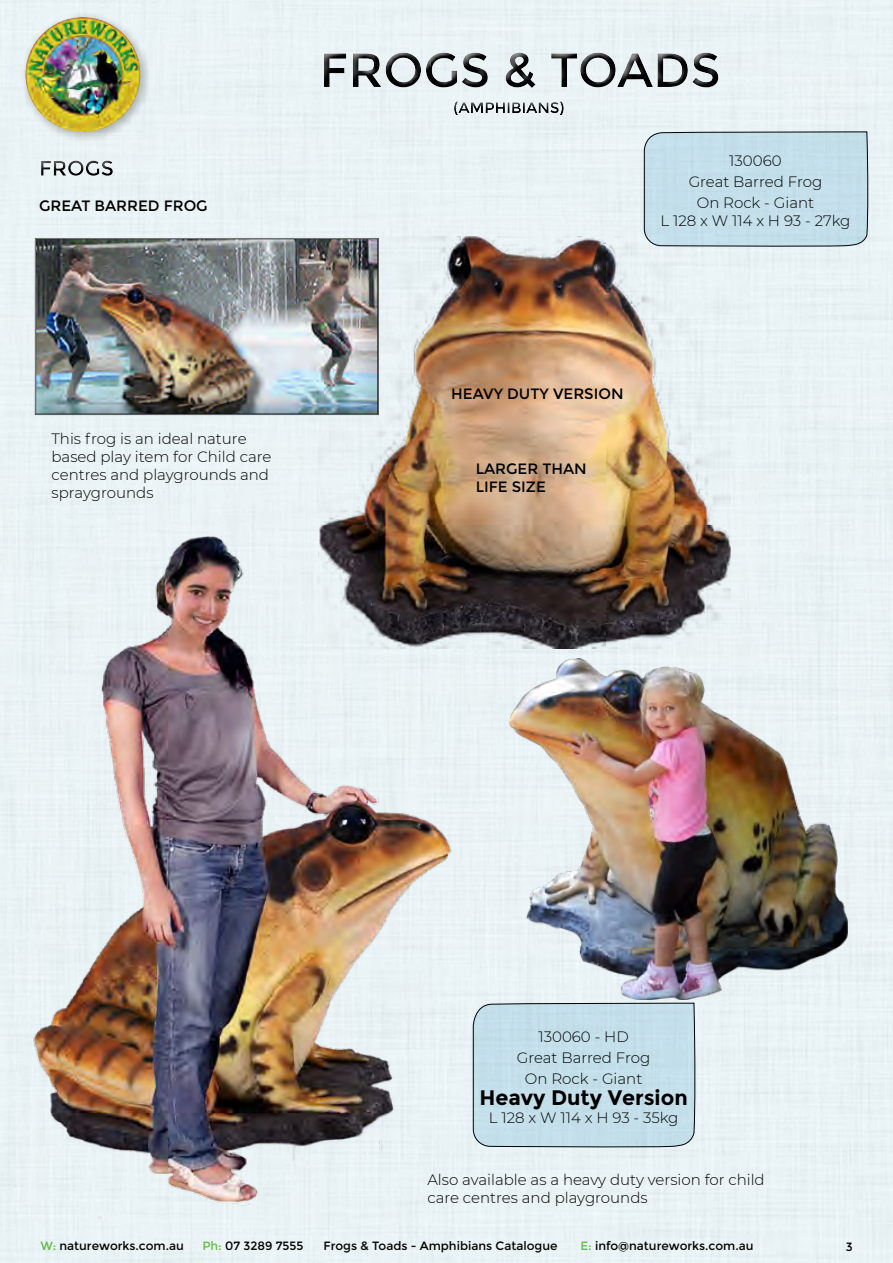
<style>
.page{position:relative;width:893px;height:1263px;background:#e9f2f4}
.page>*{position:absolute;margin:0;border:0;box-sizing:border-box;transform-origin:0 0}
.t1{font:700 21px "Montserrat";color:#000}
.t2{font:300 15px/18px "Montserrat";color:#000}
.t3{font:15px/18px "Montserrat";color:#000}
.t4{font:12px "Montserrat";color:#000}
.s1{color:#65bc46}
</style>
<div class="page">
<div style="left:20px;top:12px;width:132px;height:131px;background:#000;opacity:.3"></div>
<img style="left:26px;top:17px;width:114px;height:115px;border-radius:57px">
<div style="left:313px;top:42px;width:412px;height:52px;background:#eaf3f5"></div>
<div style="left:315px;top:48px;width:414px;height:50px;background:#e9f2f4"></div>
<div style="left:22px;top:226px;width:370px;height:191px;background:#000;opacity:.75"></div>
<img style="left:30px;top:537px;width:426px;height:681px">
<img style="left:319px;top:236px;width:412px;height:412px">
<div style="left:30px;top:150px;width:91px;height:33px;background:#eaf2f5"></div>
<div style="left:32px;top:154px;width:92px;height:33px;background:#000;opacity:.75"></div>
<img style="left:509px;top:659px;width:338px;height:340px">
<svg style="left:324px;top:53px;width:544px;height:194px;background:#d3e0e4"></svg>
<div style="left:472px;top:1003px;width:223px;height:145px;background:#c3dfea"></div>
<p class="t3" style="left:39px;top:197px;width:170px">GREAT BARRED FROG</p>
<p class="t2" style="left:52px;top:429px;width:221px">This frog is an ideal nature based play item for Child care centres and playgrounds and spraygrounds</p>
<p class="t2" style="left:689px;top:150px;width:135px;line-height:21px;text-align:center">130060<br>Great Barred Frog<br>On Rock - Giant</p>
<p class="t2" style="left:660px;top:211px;width:192px">L 128 x W 114 x H 93 - 27kg</p>
<p class="t3" style="left:451px;top:385px;width:174px">HEAVY DUTY VERSION</p>
<p class="t3" style="left:476px;top:459px;width:113px">LARGER THAN<br>LIFE SIZE</p>
<p class="t2" style="left:517px;top:1025px;width:135px;line-height:21px;text-align:center">130060 - HD<br>Great Barred Frog<br>On Rock - Giant</p>
<h1 class="t1" style="left:479px;top:1085px;width:210px">Heavy Duty Version</h1>
<p class="t2" style="left:489px;top:1108px;width:191px">L 128 x W 114 x H 93 - 35kg</p>
<p class="t2" style="left:427px;top:1170px;width:339px">Also available as a heavy duty version for child care centres and playgrounds</p>
<p class="t4" style="left:40px;top:1239px;width:145px"><span class="s1">W:</span> natureworks.com.au</p>
<p class="t4" style="left:202px;top:1239px;width:103px"><span class="s1">Ph:</span> 07 3289 7555</p>
<p class="t4" style="left:323px;top:1239px;width:235px">Frogs &amp; Toads - Amphibians Catalogue</p>
<p class="t4" style="left:580px;top:1239px;width:175px"><span class="s1">E:</span> info@natureworks.com.au</p>
<p class="t4" style="left:846px;top:1239px;width:8px">3</p>
</div>
